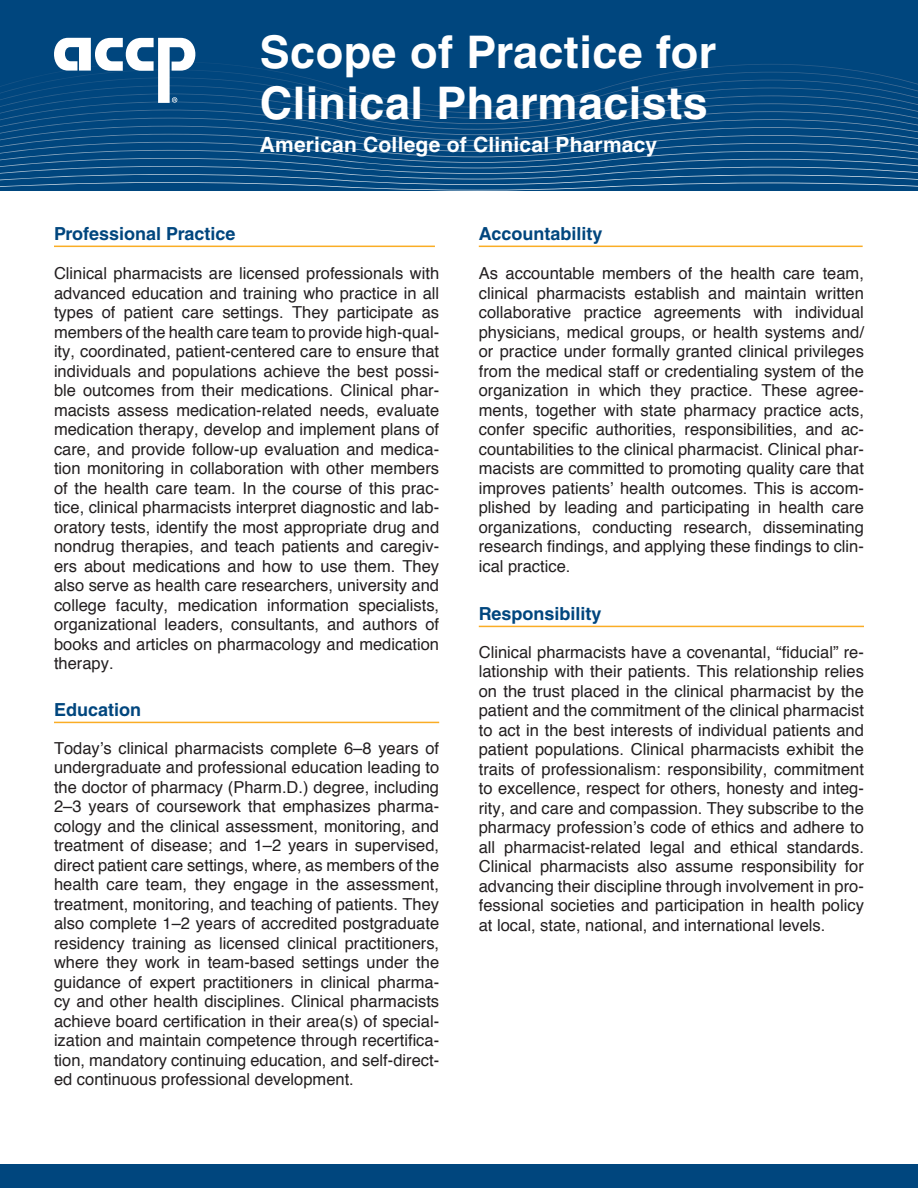
<style>
.page{position:relative;width:918px;height:1188px;background:#fff}
.page>*{position:absolute;margin:0;border:0;box-sizing:border-box;transform-origin:0 0}
.t1{font:700 45px/51px "Helvetica LT Std";letter-spacing:.01em;color:#fff}
.t2{font:700 21px "Helvetica";letter-spacing:.01em;color:#fff}
.t3{font:700 18px "Helvetica LT Std";color:#00467e}
.Body{font:16.5px/19.5px "Helvetica";color:#231f20;text-align:justify}
</style>
<div class="page">
<div style="left:0;top:0;width:918px;height:190px;background:#00467e"></div>
<svg style="left:0;top:38px;width:918px;height:152px"></svg>
<hr style="left:54px;top:246px;width:381px;height:1px;background:#faad25">
<hr style="left:54px;top:722px;width:385px;height:1px;background:#faad25">
<hr style="left:479px;top:246px;width:384px;height:1px;background:#faad25">
<hr style="left:479px;top:626px;width:385px;height:1px;background:#faad25">
<div style="left:0;top:1165px;width:918px;height:23px;background:#00467e"></div>
<p class="t1" style="left:260px;top:26px;width:458px">Scope of Practice for<br>Clinical Pharmacists</p>
<p class="t2" style="left:260px;top:132px;width:399px">American College of Clinical Pharmacy</p>
<h1 class="t3" style="left:54px;top:223px;width:183px">Professional Practice</h1>
<p class="Body" style="left:54px;top:263px;width:387px">Clinical pharmacists are licensed professionals with advanced education and training who practice in all types of patient care settings. They participate as members of the health care team to provide high-qual&shy;ity, coordinated, patient-centered care to ensure that individuals and populations achieve the best possi&shy;ble outcomes from their medications. Clinical phar&shy;macists assess medication-related needs, evaluate medication therapy, develop and implement plans of care, and provide follow-up evaluation and medica&shy;tion monitoring in collaboration with other members of the health care team. In the course of this prac&shy;tice, clinical pharmacists interpret diagnostic and lab&shy;oratory tests, identify the most appropriate drug and nondrug therapies, and teach patients and caregiv&shy;ers about medications and how to use them. They also serve as health care researchers, university and college faculty, medication information specialists, organizational leaders, consultants, and authors of books and articles on pharmacology and medication therapy.</p>
<h1 class="t3" style="left:54px;top:699px;width:89px">Education</h1>
<p class="Body" style="left:54px;top:738px;width:387px">Today’s clinical pharmacists complete 6–8 years of undergraduate and professional education leading to the doctor of pharmacy (Pharm.D.) degree, including 2–3 years of coursework that emphasizes pharma&shy;cology and the clinical assessment, monitoring, and treatment of disease; and 1–2 years in supervised, direct patient care settings, where, as members of the health care team, they engage in the assessment, treatment, monitoring, and teaching of patients. They also complete 1–2 years of accredited postgraduate residency training as licensed clinical practitioners, where they work in team-based settings under the guidance of expert practitioners in clinical pharma&shy;cy and other health disciplines. Clinical pharmacists achieve board certification in their area(s) of special&shy;ization and maintain competence through recertifica&shy;tion, mandatory continuing education, and self-direct&shy;ed continuous professional development.</p>
<h1 class="t3" style="left:479px;top:223px;width:125px">Accountability</h1>
<p class="Body" style="left:479px;top:263px;width:387px">As accountable members of the health care team, clinical pharmacists establish and maintain written collaborative practice agreements with individual physicians, medical groups, or health systems and/ or practice under formally granted clinical privileges from the medical staff or credentialing system of the organization in which they practice. These agree&shy;ments, together with state pharmacy practice acts, confer specific authorities, responsibilities, and ac&shy;countabilities to the clinical pharmacist. Clinical phar&shy;macists are committed to promoting quality care that improves patients’ health outcomes. This is accom&shy;plished by leading and participating in health care organizations, conducting research, disseminating research findings, and applying these findings to clin&shy;ical practice.</p>
<h1 class="t3" style="left:479px;top:603px;width:124px">Responsibility</h1>
<p class="Body" style="left:479px;top:642px;width:387px">Clinical pharmacists have a covenantal, “fiducial” re&shy;lationship with their patients. This relationship relies on the trust placed in the clinical pharmacist by the patient and the commitment of the clinical pharmacist to act in the best interests of individual patients and patient populations. Clinical pharmacists exhibit the traits of professionalism: responsibility, commitment to excellence, respect for others, honesty and integ&shy;rity, and care and compassion. They subscribe to the pharmacy profession’s code of ethics and adhere to all pharmacist-related legal and ethical standards.<br>Clinical pharmacists also assume responsibility for advancing their discipline through involvement in pro&shy;fessional societies and participation in health policy at local, state, national, and international levels.</p>
</div>
